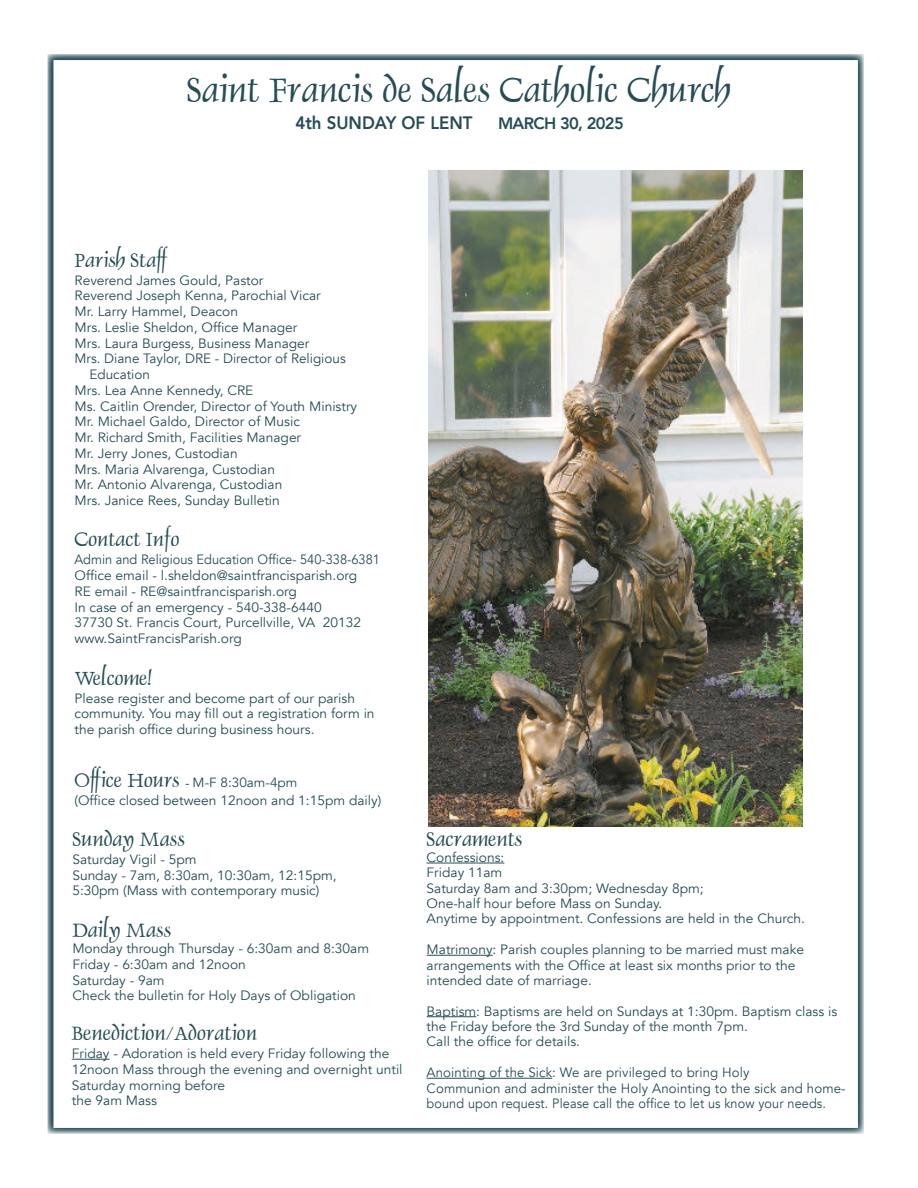
<style>
.page{position:relative;width:918px;height:1188px;background:#fff}
.page>*{position:absolute;margin:0;border:0;box-sizing:border-box;transform-origin:0 0}
.t1{font:39px "Dauphin Plain";color:#264d56}
.t2{font:22.35px "Dauphin Plain";color:#264d56}
.t3{font:22.05px "Dauphin Plain";color:#264d56}
.t4{font:800 18px "Avenir";color:#264d56;scale:.94 1}
.t5{font:800 16.5px "Avenir";letter-spacing:-.04em;color:#264d56}
.t6{font:13.5px/15.3px "Hfjkky Avenir";color:#264d56}
.t7{font:13.5px "Qmhdpw Avenir";color:#264d56}
.t8{font:13.5px "Qmhdpw Avenir";color:#264d56;scale:.95 1}
.t9{font:13.35px "Qmhdpw Avenir";color:#264d56}
.s1{font-family:"Hfjkky Avenir"}
.s2{font-family:"Dauphin Plain";font-size:22.05px}
.s3{font-family:"Book Antiqua";font-size:11.85px}
.s4{font-family:"Qmhdpw Avenir"}
</style>
<div class="page">
<div style="left:47px;top:54px;width:817px;height:1080px;border:6px solid #264d56"></div>
<hr style="left:427px;top:863px;width:77px;height:1px;background:#264d56">
<hr style="left:427px;top:955px;width:66px;height:1px;background:#264d56">
<hr style="left:427px;top:1016px;width:49px;height:1px;background:#264d56">
<hr style="left:427px;top:1078px;width:125px;height:1px;background:#264d56">
<hr style="left:72px;top:1059px;width:38px;height:1px;background:#264d56">
<img style="left:428px;top:171px;width:374px;height:655px">
<p class="t1" style="left:187px;top:66px;width:546px">Saint Francis de Sales Catholic Church</p>
<p class="t4" style="left:295px;top:109px;width:190px">4th SUNDAY OF LENT</p>
<p class="t5" style="left:498px;top:111px;width:127px">MARCH 30, 2025</p>
<p class="t3" style="left:75px;top:246px;width:94px">Parish Staff</p>
<p class="t6" style="left:75px;top:273px;width:191px">Reverend James Gould, Pastor</p>
<p class="t6" style="left:75px;top:288px;width:248px">Reverend Joseph Kenna, Parochial Vicar</p>
<p class="t6" style="left:75px;top:304px;width:165px">Mr. Larry Hammel, Deacon</p>
<p class="t7" style="left:75px;top:319px;width:224px">Mrs. Leslie Sheldon, Office Manager</p>
<p class="t6" style="left:75px;top:336px;width:236px">Mrs. Laura Burgess, Business Manager</p>
<p class="t6" style="left:75px;top:351px;width:273px">Mrs. Diane Taylor, DRE - Director of Religious</p>
<p class="t6" style="left:90px;top:367px;width:62px">Education</p>
<p class="t6" style="left:75px;top:383px;width:180px">Mrs. Lea Anne Kennedy, CRE</p>
<p class="t6" style="left:75px;top:399px;width:284px">Ms. Caitlin Orender, Director of Youth Ministry</p>
<p class="t6" style="left:75px;top:414px;width:227px">Mr. Michael Galdo, Director of Music</p>
<p class="t6" style="left:75px;top:430px;width:228px">Mr. Richard Smith, Facilities Manager</p>
<p class="t6" style="left:75px;top:446px;width:165px">Mr. Jerry Jones, Custodian</p>
<p class="t6" style="left:75px;top:462px;width:202px">Mrs. Maria Alvarenga, Custodian</p>
<p class="t6" style="left:75px;top:477px;width:209px">Mr. Antonio Alvarenga, Custodian</p>
<p class="t6" style="left:75px;top:493px;width:207px">Mrs. Janice Rees, Sunday Bulletin</p>
<p class="t3" style="left:75px;top:526px;width:106px">Contact Info</p>
<p class="t8" style="left:75px;top:552px;width:323px"><span class="s1">Admin</span> and Religious Education Office- 540-338-6381</p>
<p class="t7" style="left:75px;top:568px;width:284px">Office email - l.sheldon@saintfrancisparish.org</p>
<p class="t7" style="left:75px;top:583px;width:224px">RE email - RE@saintfrancisparish.org</p>
<p class="t7" style="left:75px;top:599px;width:249px">In case of an emergency - 540-338-6440</p>
<p class="t6" style="left:75px;top:615px;width:288px">37730 St. Francis Court, Purcellville, VA 20132</p>
<p class="t6" style="left:75px;top:631px;width:169px">www.SaintFrancisParish.org</p>
<p class="t3" style="left:75px;top:664px;width:79px">Welcome!</p>
<p class="t6" style="left:75px;top:690px;width:282px">Please register and become part of our parish</p>
<p class="t7" style="left:75px;top:706px;width:302px">community. You may fill out a registration form in</p>
<p class="t7" style="left:75px;top:721px;width:241px">the parish office during business hours.</p>
<p class="t9" style="left:75px;top:774px;width:224px"><span class="s2">Office Hours</span> <span class="s3">-</span> M-F 8:30am-4pm</p>
<p class="t7" style="left:75px;top:792px;width:308px">(Office closed between 12noon and 1:15pm daily)</p>
<p class="t2" style="left:72px;top:825px;width:114px">Sunday Mass</p>
<p class="t7" style="left:72px;top:851px;width:126px">Saturday Vigil - 5pm</p>
<p class="t7" style="left:72px;top:867px;width:266px">Sunday - 7am, 8:30am, 10:30am, 12:15pm,</p>
<p class="t7" style="left:72px;top:883px;width:249px">5:30pm (Mass with contemporary music)</p>
<p class="t2" style="left:72px;top:916px;width:100px">Daily Mass</p>
<p class="t7" style="left:72px;top:940px;width:298px">Monday through Thursday - 6:30am and 8:30am</p>
<p class="t7" style="left:72px;top:956px;width:175px">Friday - 6:30am and 12noon</p>
<p class="t6" style="left:72px;top:973px;width:94px">Saturday - 9am</p>
<p class="t6" style="left:72px;top:988px;width:285px">Check the bulletin for Holy Days of Obligation</p>
<p class="t2" style="left:72px;top:1019px;width:187px">Benediction/Adoration</p>
<p class="t6" style="left:72px;top:1046px;width:332px;line-height:15.8px">Friday - Adoration is held every Friday following the<br>12noon Mass through the evening and overnight until<br>Saturday morning before</p>
<p class="t6" style="left:72px;top:1093px;width:87px">the 9am Mass</p>
<p class="t2" style="left:427px;top:825px;width:97px">Sacraments</p>
<p class="t6" style="left:427px;top:850px;width:79px">Confessions:</p>
<p class="t6" style="left:427px;top:865px;width:77px">Friday 11am</p>
<p class="t6" style="left:427px;top:881px;width:279px">Saturday 8am and 3:30pm; Wednesday 8pm;</p>
<p class="t6" style="left:427px;top:896px;width:237px">One-half hour before Mass on Sunday.</p>
<p class="t6" style="left:427px;top:911px;width:380px">Anytime by appointment. Confessions are held in the Church.</p>
<p class="t6" style="left:427px;top:942px;width:379px">Matrimony: Parish couples planning to be married must make</p>
<p class="t7" style="left:427px;top:957px;width:370px">arrangements with the Office at least six months prior to the</p>
<p class="t6" style="left:427px;top:973px;width:167px">intended date of marriage.</p>
<p class="t6" style="left:427px;top:1004px;width:412px">Baptism: Baptisms are held on Sundays at 1:30pm. Baptism class is the Friday before the 3rd Sunday of the month 7pm.</p>
<p class="t7" style="left:427px;top:1034px;width:155px">Call the office for details.</p>
<p class="t6" style="left:427px;top:1065px;width:421px">Anointing of the Sick: We are privileged to bring Holy<br>Communion and administer the Holy Anointing to the sick and home&shy;<span class="s4">bound upon request. Please call the office to let us know your needs.</span></p>
</div>
